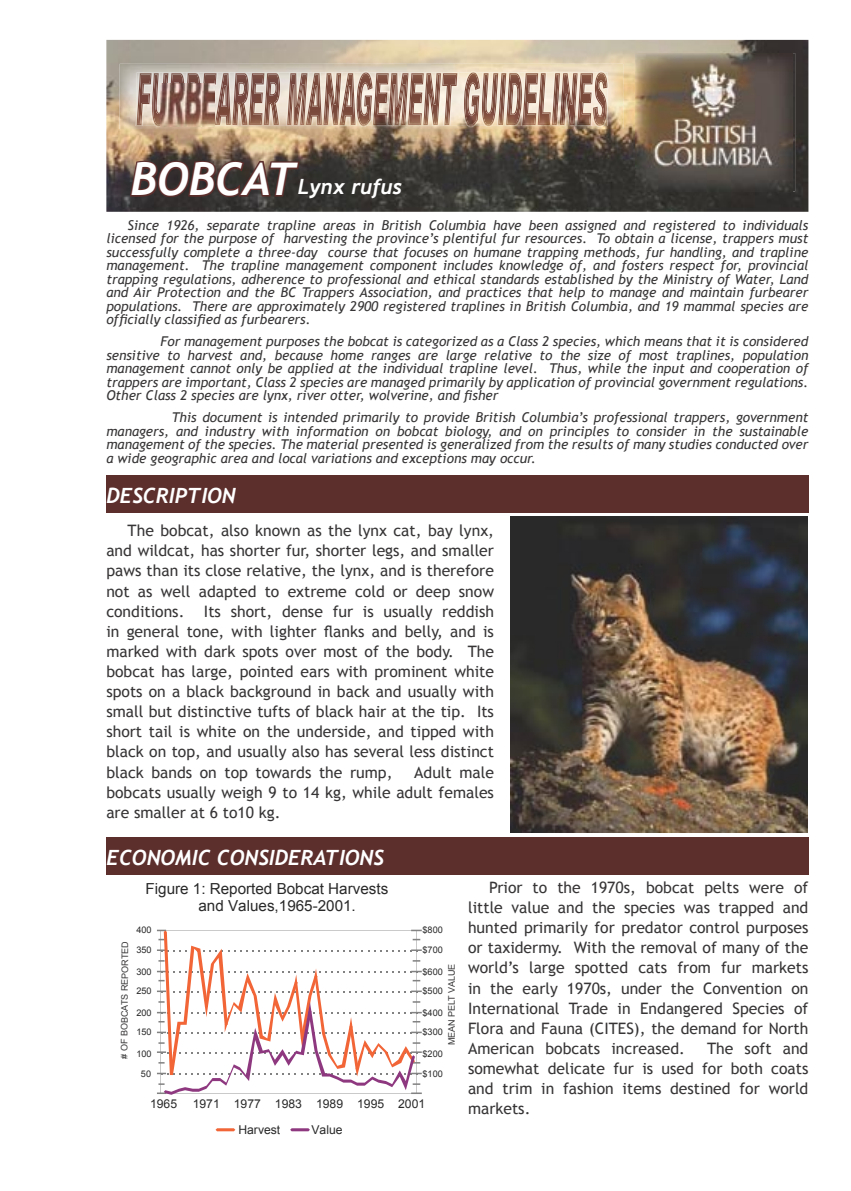
<style>
.page{position:relative;width:851px;height:1191px;background:#fff}
.page>*{position:absolute;margin:0;border:0;box-sizing:border-box;transform-origin:0 0}
.t1{font:italic 700 21px "Trebuchet";color:#fff}
.t2{font:15.75px/20.1px "Trebuchet MS";color:#373535;text-align:justify}
.t3{font:15.15px/16.8px "Arial";color:#292929}
.t4{font:italic 13.5px/13.5px "Trebuchet MS";color:#373535;text-align:justify}
.t5{font:12.15px/25.8px "Arial";color:#292929}
.t6{font:9.15px "Arial";color:#292929}
.t7{font:9px "Arial";letter-spacing:-.01em;color:#373535}
.s1{font-size:45px}
</style>
<div class="page">
<div style="left:106px;top:475px;width:702px;height:38px;background:#5c2e2c"></div>
<div style="left:106px;top:837px;width:702px;height:38px;background:#5c2e2c"></div>
<img style="left:510px;top:516px;width:297px;height:316px">
<svg style="left:157px;top:929px;width:265px;height:165px"></svg>
<svg style="left:215px;top:1128px;width:20px;height:3px"></svg>
<svg style="left:290px;top:1128px;width:20px;height:3px"></svg>
<img style="left:106px;top:40px;width:702px;height:172px">
<img style="left:791px;top:53px;width:4px;height:138px">
<img style="left:635px;top:53px;width:156px;height:138px">
<svg style="left:128px;top:159px;width:173px;height:40px;background:#4a3532"></svg>
<img style="left:120px;top:64px;width:503px;height:65px">
<img style="left:159px;top:71px;width:445px;height:1px">
<img style="left:507px;top:72px;width:14px;height:54px">
<img style="left:521px;top:72px;width:86px;height:54px">
<img style="left:160px;top:83px;width:54px;height:43px">
<h1 class="t1" style="left:130px;top:174px;width:273px"><span class="s1">BOBCAT</span>Lynx rufus</h1>
<p class="t4" style="left:106px;top:218px;width:703px;text-indent:21px">Since 1926, separate trapline areas in British Columbia have been assigned and registered to individuals licensed for the purpose of harvesting the province’s plentiful fur resources. To obtain a license, trappers must successfully complete a three-day course that focuses on humane trapping methods, fur handling, and trapline management. The trapline management component includes knowledge of, and fosters respect for, provincial trapping regulations, adherence to professional and ethical standards established by the Ministry of Water, Land and Air Protection and the BC Trappers Association, and practices that help to manage and maintain furbearer populations. There are approximately 2900 registered traplines in British Columbia, and 19 mammal species are officially classified as furbearers.</p>
<p class="t4" style="left:106px;top:335px;width:703px;text-indent:54px">For management purposes the bobcat is categorized as a Class 2 species, which means that it is considered sensitive to harvest and, because home ranges are large relative to the size of most traplines, population management cannot only be applied at the individual trapline level. Thus, while the input and cooperation of trappers are important, Class 2 species are managed primarily by application of provincial government regulations.<br>Other Class 2 species are lynx, river otter, wolverine, and fisher</p>
<p class="t4" style="left:106px;top:411px;width:703px;text-indent:65px">This document is intended primarily to provide British Columbia’s professional trappers, government managers, and industry with information on bobcat biology, and on principles to consider in the sustainable management of the species. The material presented is generalized from the results of many studies conducted over a wide geographic area and local variations and exceptions may occur.</p>
<h1 class="t1" style="left:107px;top:483px;width:131px">DESCRIPTION</h1>
<p class="t2" style="left:106px;top:521px;width:389px;text-indent:21px">The bobcat, also known as the lynx cat, bay lynx, and wildcat, has shorter fur, shorter legs, and smaller paws than its close relative, the lynx, and is therefore not as well adapted to extreme cold or deep snow conditions. Its short, dense fur is usually reddish in general tone, with lighter flanks and belly, and is marked with dark spots over most of the body. The bobcat has large, pointed ears with prominent white spots on a black background in back and usually with small but distinctive tufts of black hair at the tip. Its short tail is white on the underside, and tipped with black on top, and usually also has several less distinct black bands on top towards the rump,</p>
<p class="t2" style="left:106px;top:762px;width:389px;text-indent:308px">Adult male bobcats usually weigh 9 to 14 kg, while adult females are smaller at 6 to10 kg.</p>
<h1 class="t1" style="left:107px;top:845px;width:279px">ECONOMIC CONSIDERATIONS</h1>
<p class="t2" style="left:468px;top:877px;width:342px;text-indent:21px">Prior to the 1970s, bobcat pelts were of little value and the species was trapped and hunted primarily for predator control purposes or taxidermy. With the removal of many of the world’s large spotted cats from fur markets in the early 1970s, under the Convention on International Trade in Endangered Species of Flora and Fauna (CITES), the demand for North American bobcats increased.</p>
<p class="t3" style="left:198px;top:880px;width:191px;text-indent:-53px">Figure 1: Reported Bobcat Harvests and Values,1965-2001.</p>
<p class="t6" style="left:422px;top:924px;width:22px">$800</p>
<p class="t6" style="left:136px;top:924px;width:17px">400</p>
<p class="t7" style="left:118px;top:1058px;width:119px;rotate:-90deg"># OF BOBCATS REPORTED</p>
<p class="t6" style="left:422px;top:943px;width:22px">$700</p>
<p class="t6" style="left:136px;top:943px;width:17px">350</p>
<p class="t7" style="left:445px;top:1045px;width:83px;rotate:-90deg">MEAN PELT VALUE</p>
<p class="t6" style="left:422px;top:965px;width:22px">$600</p>
<p class="t6" style="left:136px;top:965px;width:17px">300</p>
<p class="t6" style="left:422px;top:985px;width:22px">$500</p>
<p class="t6" style="left:136px;top:985px;width:17px">250</p>
<p class="t6" style="left:422px;top:1006px;width:22px">$400</p>
<p class="t6" style="left:136px;top:1006px;width:17px">200</p>
<p class="t6" style="left:422px;top:1026px;width:22px">$300</p>
<p class="t6" style="left:136px;top:1026px;width:17px">150</p>
<p class="t2" style="left:468px;top:1038px;width:342px;text-indent:239px">The soft and somewhat delicate fur is used for both coats and trim in fashion items destined for world markets.</p>
<p class="t6" style="left:422px;top:1047px;width:22px">$200</p>
<p class="t6" style="left:136px;top:1047px;width:17px">100</p>
<p class="t6" style="left:422px;top:1067px;width:22px">$100</p>
<p class="t6" style="left:141px;top:1067px;width:12px">50</p>
<p class="t5" style="left:150px;top:1091px;width:29px">1965</p>
<p class="t5" style="left:238px;top:1091px;width:188px;text-indent:-46px">1971 1977 1983 1989 1995 2001<br>Harvest</p>
<p class="t5" style="left:311px;top:1117px;width:33px">Value</p>
</div>
